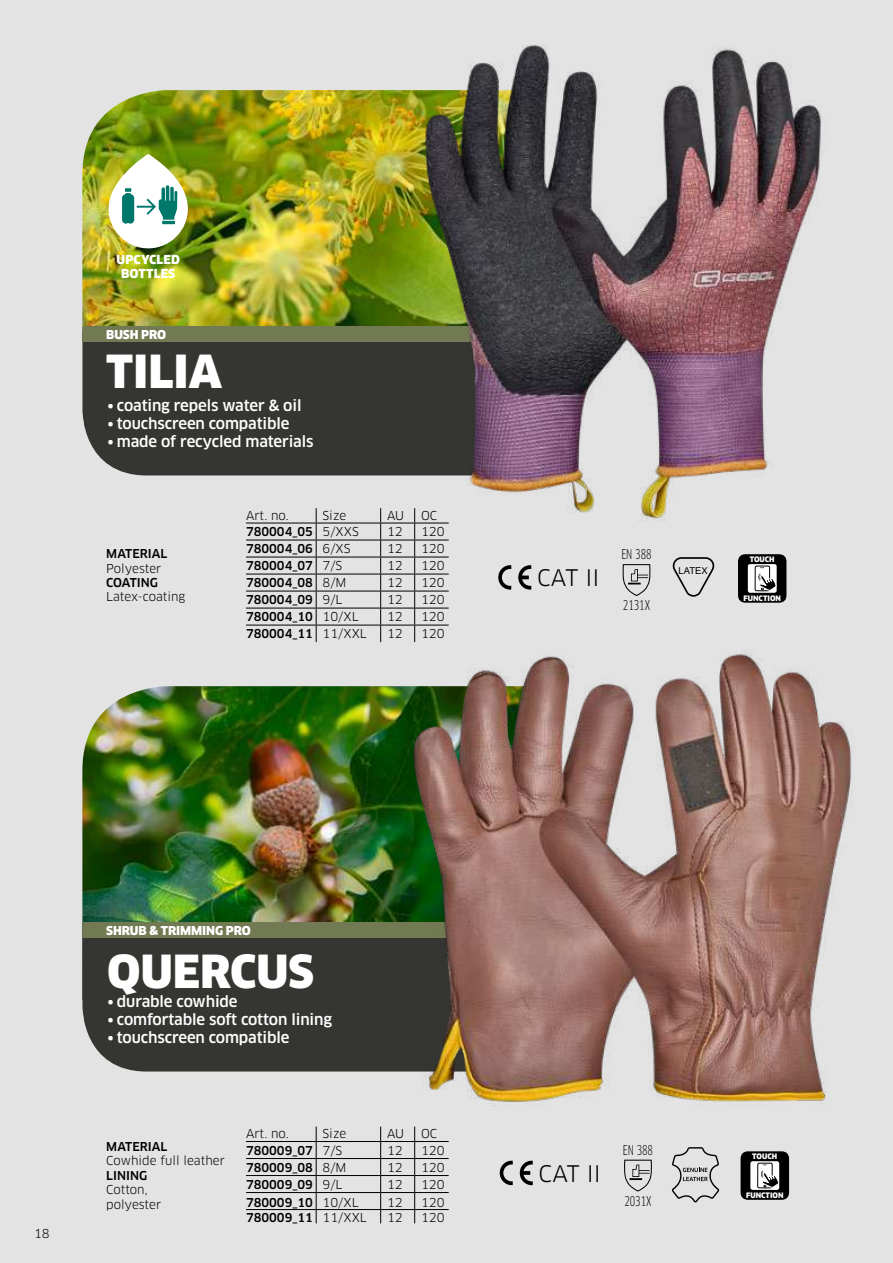
<style>
.page{position:relative;width:893px;height:1263px;background:#e3e3e3}
.page>*{position:absolute;margin:0;border:0;box-sizing:border-box;transform-origin:0 0}
.t1{font:900 44.55px "Clan OT";color:#fff}
.t2{font:22.35px "Clan OT";color:#000}
.t3{font:500 15px/18px "Clan OT";letter-spacing:-.01em;color:#fff}
.t4{font:condensed 13.2px "Clan Pro";color:#000}
.t5{font:900 12.15px/14.5px "Clan OT";letter-spacing:.01em;color:#fff;text-align:center}
.t6{font:500 12px "Clan OT";color:#000}
.t7{font:12px/14.4px "Clan OT";color:#000}
.t8{font:900 12px "Clan OT";letter-spacing:-.01em;color:#fff}
.t9{font:9.45px "Arial";color:#000}
.t10{font:900 7.35px "Clan OT";color:#fff}
.s1{font-weight:400}
</style>
<div class="page">
<img style="left:82px;top:90px;width:296px;height:237px">
<div style="left:82px;top:342px;width:296px;height:133px;background:#353532"></div>
<div style="left:82px;top:327px;width:413px;height:15px;background:#717a52"></div>
<img style="left:378px;top:44px;width:444px;height:464px">
<svg style="left:109px;top:154px;width:79px;height:94px;background:#ecefd2"></svg>
<svg style="left:122px;top:185px;width:55px;height:39px;background:#8dc2bd"></svg>
<img style="left:82px;top:686px;width:304px;height:237px">
<div style="left:82px;top:938px;width:304px;height:133px;background:#353532"></div>
<div style="left:82px;top:923px;width:413px;height:15px;background:#717a52"></div>
<img style="left:386px;top:642px;width:466px;height:489px">
<hr style="left:246px;top:1141px;width:70px;height:1px;background:#000">
<hr style="left:316px;top:1141px;width:65px;height:1px;background:#000">
<hr style="left:381px;top:1141px;width:34px;height:1px;background:#000">
<hr style="left:415px;top:1141px;width:34px;height:1px;background:#000">
<hr style="left:246px;top:1158px;width:70px;height:1px;background:#000">
<hr style="left:316px;top:1158px;width:65px;height:1px;background:#000">
<hr style="left:381px;top:1158px;width:34px;height:1px;background:#000">
<hr style="left:415px;top:1158px;width:34px;height:1px;background:#000">
<hr style="left:246px;top:1175px;width:70px;height:1px;background:#000">
<hr style="left:316px;top:1175px;width:65px;height:1px;background:#000">
<hr style="left:381px;top:1175px;width:34px;height:1px;background:#000">
<hr style="left:415px;top:1175px;width:34px;height:1px;background:#000">
<hr style="left:246px;top:1192px;width:70px;height:1px;background:#000">
<hr style="left:316px;top:1192px;width:65px;height:1px;background:#000">
<hr style="left:381px;top:1192px;width:34px;height:1px;background:#000">
<hr style="left:415px;top:1192px;width:34px;height:1px;background:#000">
<hr style="left:246px;top:1209px;width:70px;height:1px;background:#000">
<hr style="left:316px;top:1209px;width:65px;height:1px;background:#000">
<svg style="left:316px;top:1126px;width:1px;height:97px"></svg>
<hr style="left:381px;top:1209px;width:34px;height:1px;background:#000">
<svg style="left:380px;top:1126px;width:1px;height:97px"></svg>
<hr style="left:415px;top:1209px;width:34px;height:1px;background:#000">
<svg style="left:414px;top:1126px;width:1px;height:97px"></svg>
<svg style="left:500px;top:1161px;width:33px;height:24px"></svg>
<svg style="left:624px;top:1159px;width:28px;height:32px"></svg>
<svg style="left:671px;top:1147px;width:49px;height:56px"></svg>
<svg style="left:741px;top:1151px;width:48px;height:49px;background:#4d4d4d"></svg>
<svg style="left:246px;top:508px;width:541px;height:134px"></svg>
<p class="t5" style="left:116px;top:252px;width:65px">UPCYCLED<br>BOTTLES</p>
<p class="t8" style="left:106px;top:328px;width:61px">BUSH PRO</p>
<h1 class="t1" style="left:106px;top:345px;width:118px">TILIA</h1>
<p class="t3" style="left:106px;top:396px;width:209px">∙coating repels water &amp; oil ∙touchscreen compatible ∙made of recycled materials</p>
<p class="t6" style="left:106px;top:547px;width:63px">MATERIAL</p>
<p class="t7" style="left:106px;top:561px;width:57px">Polyester</p>
<p class="t6" style="left:106px;top:576px;width:53px">COATING</p>
<p class="t7" style="left:106px;top:590px;width:81px">Latex-coating</p>
<p class="t7" style="left:246px;top:508px;width:44px">Art. no.</p>
<p class="t7" style="left:323px;top:508px;width:25px">Size</p>
<p class="t7" style="left:387px;top:508px;width:19px">AU</p>
<p class="t7" style="left:421px;top:508px;width:18px">OC</p>
<p class="t6" style="left:246px;top:525px;width:114px">780004_05 <span class="s1">5/XXS</span></p>
<p class="t7" style="left:387px;top:525px;width:17px">12</p>
<p class="t7" style="left:421px;top:525px;width:25px">120</p>
<p class="t6" style="left:246px;top:542px;width:106px">780004_06 <span class="s1">6/XS</span></p>
<p class="t7" style="left:387px;top:542px;width:17px">12</p>
<p class="t7" style="left:421px;top:542px;width:25px">120</p>
<p class="t6" style="left:246px;top:559px;width:98px">780004_07 <span class="s1">7/S</span></p>
<p class="t7" style="left:387px;top:559px;width:17px">12</p>
<p class="t7" style="left:421px;top:559px;width:25px">120</p>
<p class="t6" style="left:246px;top:576px;width:102px">780004_08 <span class="s1">8/M</span></p>
<p class="t7" style="left:387px;top:576px;width:17px">12</p>
<p class="t7" style="left:421px;top:576px;width:25px">120</p>
<p class="t6" style="left:246px;top:593px;width:98px">780004_09 <span class="s1">9/L</span></p>
<p class="t7" style="left:387px;top:593px;width:17px">12</p>
<p class="t7" style="left:421px;top:593px;width:25px">120</p>
<p class="t6" style="left:246px;top:610px;width:114px">780004_10 <span class="s1">10/XL</span></p>
<p class="t7" style="left:387px;top:610px;width:17px">12</p>
<p class="t7" style="left:421px;top:610px;width:25px">120</p>
<p class="t6" style="left:246px;top:627px;width:122px">780004_11 <span class="s1">11/XXL</span></p>
<p class="t7" style="left:387px;top:627px;width:17px">12</p>
<p class="t7" style="left:421px;top:627px;width:25px">120</p>
<h2 class="t2" style="left:537px;top:564px;width:64px">CAT II</h2>
<p class="t4" style="left:621px;top:547px;width:32px">EN 388</p>
<p class="t4" style="left:623px;top:597px;width:29px">2131X</p>
<p class="t9" style="left:678px;top:564px;width:31px">LATEX</p>
<p class="t10" style="left:750px;top:555px;width:26px">TOUCH</p>
<p class="t10" style="left:743px;top:593px;width:39px">FUNCTION</p>
<p class="t7" style="left:34px;top:1227px;width:17px">18</p>
<p class="t8" style="left:106px;top:923px;width:146px">SHRUB &amp; TRIMMING PRO</p>
<h1 class="t1" style="left:107px;top:945px;width:209px">QUERCUS</h1>
<p class="t3" style="left:106px;top:992px;width:227px">∙durable cowhide ∙comfortable soft cotton lining ∙touchscreen compatible</p>
<p class="t6" style="left:106px;top:1139px;width:63px">MATERIAL</p>
<p class="t7" style="left:106px;top:1154px;width:120px">Cowhide full leather</p>
<p class="t6" style="left:106px;top:1168px;width:42px">LINING</p>
<p class="t7" style="left:106px;top:1182px;width:56px">Cotton, polyester</p>
<p class="t7" style="left:246px;top:1126px;width:44px">Art. no.</p>
<p class="t7" style="left:323px;top:1126px;width:25px">Size</p>
<p class="t7" style="left:387px;top:1126px;width:19px">AU</p>
<p class="t7" style="left:421px;top:1126px;width:18px">OC</p>
<p class="t6" style="left:246px;top:1143px;width:98px">780009_07 <span class="s1">7/S</span></p>
<p class="t7" style="left:387px;top:1143px;width:17px">12</p>
<p class="t7" style="left:421px;top:1143px;width:25px">120</p>
<p class="t6" style="left:246px;top:1160px;width:102px">780009_08 <span class="s1">8/M</span></p>
<p class="t7" style="left:387px;top:1160px;width:17px">12</p>
<p class="t7" style="left:421px;top:1160px;width:25px">120</p>
<p class="t6" style="left:246px;top:1177px;width:98px">780009_09 <span class="s1">9/L</span></p>
<p class="t7" style="left:387px;top:1177px;width:17px">12</p>
<p class="t7" style="left:421px;top:1177px;width:25px">120</p>
<p class="t6" style="left:246px;top:1195px;width:114px">780009_10 <span class="s1">10/XL</span></p>
<p class="t7" style="left:387px;top:1195px;width:17px">12</p>
<p class="t7" style="left:421px;top:1195px;width:25px">120</p>
<p class="t6" style="left:246px;top:1211px;width:122px">780009_11 <span class="s1">11/XXL</span></p>
<p class="t7" style="left:387px;top:1210px;width:17px">12</p>
<p class="t7" style="left:421px;top:1210px;width:25px">120</p>
<h2 class="t2" style="left:539px;top:1160px;width:64px">CAT II</h2>
<p class="t4" style="left:623px;top:1142px;width:32px">EN 388</p>
<p class="t4" style="left:624px;top:1193px;width:29px">2031X</p>
<p class="t10" style="left:752px;top:1152px;width:26px">TOUCH</p>
<p class="t10" style="left:746px;top:1190px;width:39px">FUNCTION</p>
</div>
